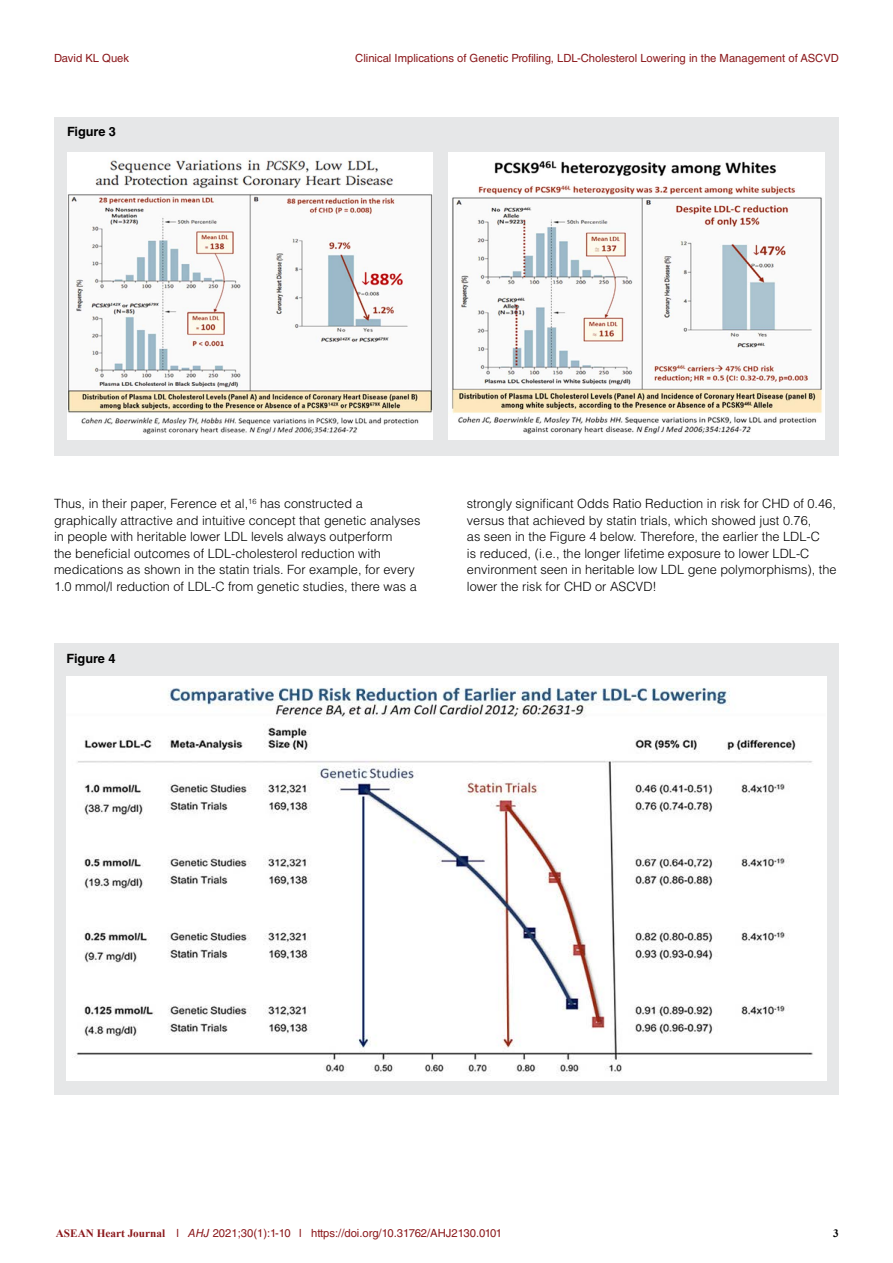
<style>
.page{position:relative;width:893px;height:1263px;background:#fff}
.page>*{position:absolute;margin:0;border:0;box-sizing:border-box;transform-origin:0 0}
.t1{font:300 12.75px/16.5px "Helvetica LT Std";color:#000}
.t2{font:700 12.75px "Helvetica LT Std";color:#000}
.t3{font:11.25px "Helvetica LT Std";color:#8b181b}
.t4{font:700 11.25px "Times New Roman";color:#000}
.s1{font-family:"Times New Roman";font-weight:700}
.s2{font-style:italic}
</style>
<div class="page">
<div style="left:54px;top:117px;width:785px;height:338px;background:#e6e7e8"></div>
<img style="left:68px;top:152px;width:364px;height:288px">
<img style="left:449px;top:152px;width:376px;height:288px">
<div style="left:54px;top:644px;width:785px;height:451px;background:#e6e7e8"></div>
<img style="left:67px;top:676px;width:759px;height:405px">
<p class="t3" style="left:54px;top:52px;width:77px">David KL Quek</p>
<p class="t3" style="left:355px;top:52px;width:485px">Clinical Implications of Genetic Profiling, LDL-Cholesterol Lowering in the Management of ASCVD</p>
<p class="t2" style="left:67px;top:124px;width:51px">Figure 3</p>
<p class="t1" style="left:54px;top:495px;width:368px">Thus, in their paper, Ference et al,<sup>16</sup> has constructed a graphically attractive and intuitive concept that genetic analyses in people with heritable lower LDL levels always outperform<br>the beneficial outcomes of LDL-cholesterol reduction with medications as shown in the statin trials. For example, for every 1.0 mmol/l reduction of LDL-C from genetic studies, there was a</p>
<p class="t1" style="left:467px;top:495px;width:371px">strongly significant Odds Ratio Reduction in risk for CHD of 0.46, versus that achieved by statin trials, which showed just 0.76,<br>as seen in the Figure 4 below. Therefore, the earlier the LDL-C<br>is reduced, (i.e., the longer lifetime exposure to lower LDL-C environment seen in heritable low LDL gene polymorphisms), the lower the risk for CHD or ASCVD!</p>
<p class="t2" style="left:67px;top:650px;width:51px">Figure 4</p>
<p class="t3" style="left:56px;top:1227px;width:448px"><span class="s1">ASEAN Heart Journal</span> l <span class="s2">AHJ</span> 2021;30(1):1-10 l https://doi.org/10.31762/AHJ2130.0101</p>
<p class="t4" style="left:833px;top:1227px;width:7px">3</p>
</div>
